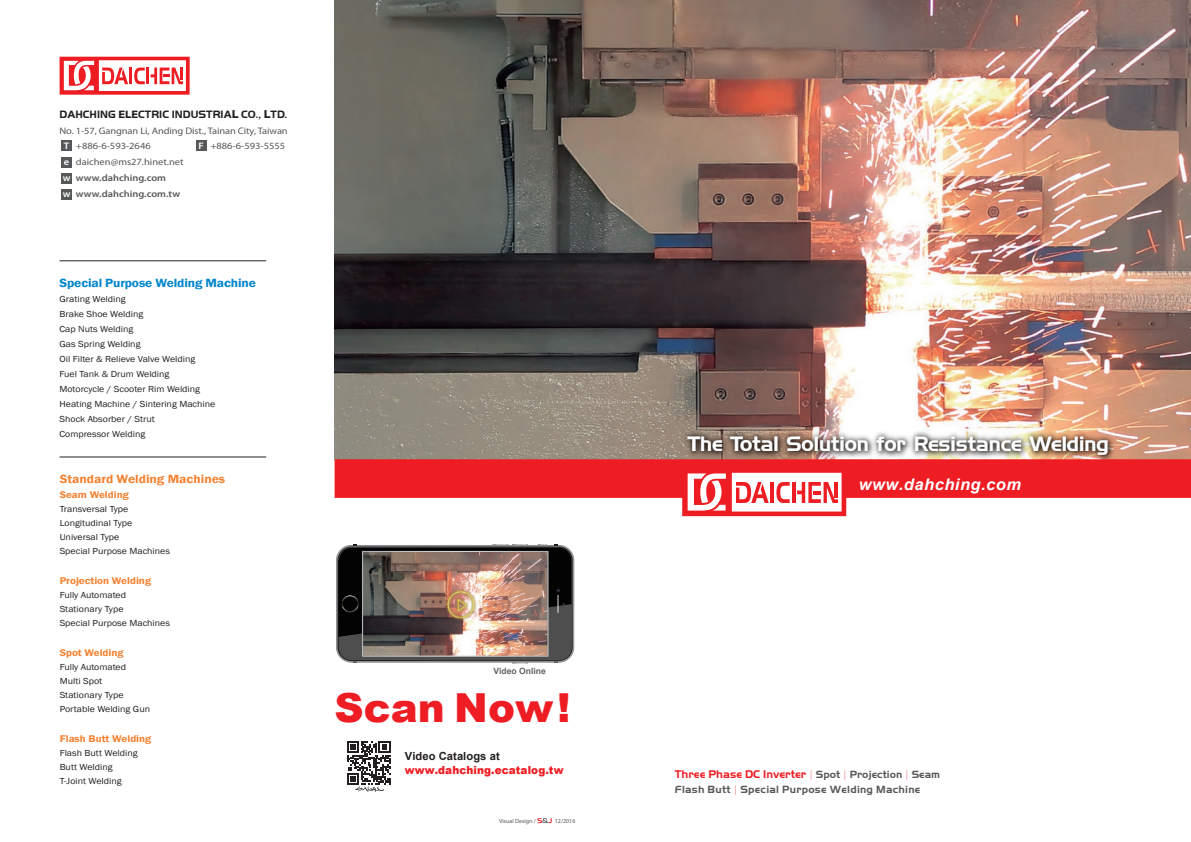
<style>
.page{position:relative;width:1191px;height:842px;background:#fff}
.page>*{position:absolute;margin:0;border:0;box-sizing:border-box;transform-origin:0 0}
.t1{font:900 40px "Arial";color:#ee1d23}
.t2{font:20px "Handel Gothic BT";color:#fff}
.t3{font:italic 700 16px "Arial";letter-spacing:.03em;color:#fff}
.t4{font:600 12.2px "Franklin Gothic";letter-spacing:-.01em;color:#0086cb;scale:1.1 1}
.t5{font:600 12.2px "Franklin Gothic";color:#f48232;scale:1.1 1}
.t6{font:700 11.5px "Handel Got D";color:#ee1d23}
.t7{font:900 11.2px "Arial";letter-spacing:.01em;color:#ee1d23;scale:.93 1}
.t8{font:700 11.2px "Arial";letter-spacing:.005em;color:#231f20}
.t9{font:700 11px "Handel Got D";letter-spacing:.005em;color:#231f20}
.t10{font:700 10.8px "Handel Got D";letter-spacing:.025em;color:#57585a}
.t11{font:600 10px "Franklin Gothic";color:#f48232;scale:1.1 1}
.t12{font:9.5px/15.8px "Myriad Pro";letter-spacing:-.01em;color:#57585a;scale:1.1 1}
.t13{font:600 9.5px/15.8px "Myriad Pro";color:#57585a;scale:1.1 1}
.t14{font:9px/14px "Franklin Gothic";color:#231f20;scale:1.1 1}
.t15{font:700 8.6px "Arial";color:#636366}
.t16{font:6px "Myriad";color:#57585a}
.s1{font-family:"Swiss 721 BT";font-weight:800;font-size:10.2px}
.s2{font-family:"Swiss 721 BT";font-weight:800}
.s3{font-weight:600;color:#fff}
.s4{color:#fff}
.s5{font-weight:400}
.s6{font-weight:400;font-size:9.6px;color:#fff}
.s7{font-family:"Lin Gothic";font-weight:800;font-size:9.5px}
.s8{font-size:10.8px;color:#57585a}
.s9{font-family:"Lin Gothic";font-weight:800;font-size:9.5px;color:#ee1d23}
</style>
<div class="page">
<svg style="left:537px;top:818px;width:14px;height:5px"></svg>
<hr style="left:60px;top:457px;width:206px;height:1px;background:#231f20">
<hr style="left:60px;top:261px;width:206px;height:1px;background:#231f20">
<svg style="left:60px;top:57px;width:130px;height:38px"></svg>
<div style="left:62px;top:173px;width:10px;height:10px;background:#57585a"></div>
<div style="left:62px;top:189px;width:10px;height:10px;background:#57585a"></div>
<div style="left:62px;top:141px;width:10px;height:10px;background:#57585a"></div>
<div style="left:196px;top:141px;width:10px;height:10px;background:#57585a"></div>
<div style="left:62px;top:157px;width:10px;height:10px;background:#57585a"></div>
<svg style="left:336px;top:544px;width:238px;height:120px;background:#4b4b4b"></svg>
<img style="left:363px;top:552px;width:184px;height:103px">
<img style="left:440px;top:584px;width:44px;height:39px">
<svg style="left:347px;top:741px;width:44px;height:51px"></svg>
<img style="left:334px;top:0;width:857px;height:459px">
<img style="left:679px;top:425px;width:438px;height:34px">
<svg style="left:334px;top:459px;width:857px;height:57px"></svg>
<p class="t9" style="left:60px;top:108px;width:229px">DAHCHING <span class="s1">ELE</span>CTRIC INDUSTRIA<span class="s2">L</span> CO., <span class="s2">L</span>TD.</p>
<p class="t12" style="left:64px;top:122px;width:205px;text-indent:-4px">No. 1-57, Gangnan Li, Anding Dist., Tainan City, Taiwan<br><span class="s3">T</span> +886-6-593-2646</p>
<p class="t12" style="left:198px;top:138px;width:80px"><span class="s3">F</span> +886-6-593-5555</p>
<p class="t13" style="left:63px;top:154px;width:111px"><span class="s4">e</span> <span class="s5">daichen@ms27.hinet.net </span><span class="s4">w</span> www.dahching.com<br><span class="s4">w</span> www.dahching.com.tw</p>
<h3 class="t4" style="left:60px;top:275px;width:180px">Special Purpose Welding Machine</h3>
<p class="t14" style="left:60px;top:292px;width:143px;line-height:15px">Grating Welding<br>Brake Shoe Welding<br>Cap Nuts Welding<br>Gas Spring Welding<br>Oil Filter &amp; Relieve Valve Welding<br>Fuel Tank &amp; Drum Welding<br>Motorcycle / Scooter Rim Welding<br>Heating Machine / Sintering Machine<br>Shock Absorber / Strut<br>Compressor Welding</p>
<h3 class="t5" style="left:60px;top:472px;width:152px">Standard Welding Machines</h3>
<p class="t11" style="left:60px;top:489px;width:99px">Seam Welding <span class="s6">Welding</span></p>
<p class="t14" style="left:60px;top:502px;width:102px">Transversal Type<br>Longitudinal Type<br>Universal Type<br>Special Purpose Machines</p>
<p class="t11" style="left:60px;top:575px;width:85px">Projection Welding</p>
<p class="t14" style="left:60px;top:588px;width:102px">Fully Automated<br>Stationary Type<br>Special Purpose Machines</p>
<p class="t11" style="left:60px;top:647px;width:60px">Spot Welding</p>
<p class="t14" style="left:60px;top:660px;width:84px">Fully Automated<br>Multi Spot<br>Stationary Type<br>Portable Welding Gun</p>
<p class="t11" style="left:60px;top:733px;width:85px">Flash Butt Welding</p>
<p class="t14" style="left:60px;top:746px;width:72px">Flash Butt Welding<br>Butt Welding<br>T-Joint Welding</p>
<p class="t15" style="left:493px;top:665px;width:54px">Video Online</p>
<h1 class="t1" style="left:334px;top:678px;width:238px">Scan Now!</h1>
<p class="t8" style="left:405px;top:748px;width:96px">Video Catalogs at</p>
<p class="t7" style="left:405px;top:762px;width:172px">www.dahching.ecatalog.tw</p>
<p class="t16" style="left:499px;top:817px;width:38px">Visual Design /</p>
<p class="t16" style="left:555px;top:817px;width:22px">12/2016</p>
<h2 class="t2" style="left:687px;top:432px;width:422px">The Total Solution for Resistance Welding</h2>
<h3 class="t3" style="left:859px;top:474px;width:164px">www.dahching.com</h3>
<p class="t6" style="left:675px;top:767px;width:267px">Three Phase DC Inverter<span class="s7">│</span><span class="s8">Spot</span><span class="s7">│</span><span class="s8">Projection</span><span class="s7">│</span><span class="s8">Seam</span></p>
<p class="t10" style="left:675px;top:783px;width:247px">Flash Butt<span class="s9">│</span>Special Purpose Welding Machine</p>
</div>
